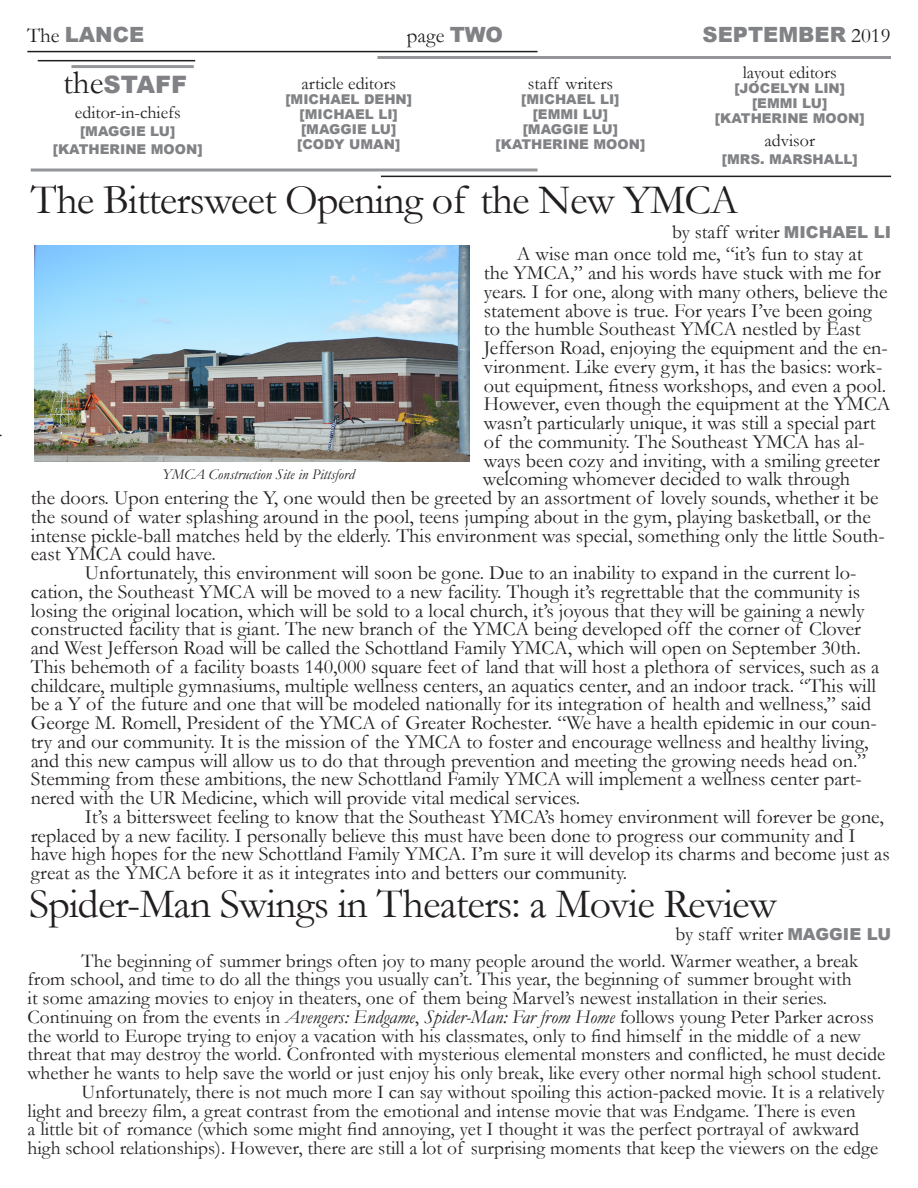
<style>
.page{position:relative;width:918px;height:1188px;background:#fff}
.page>*{position:absolute;margin:0;border:0;box-sizing:border-box;transform-origin:0 0}
.t1{font:42px "Garamond";letter-spacing:-.02em;color:#231f20}
.t2{font:900 24px "Arial";color:#808285}
.t3{font:900 21px "Arial";color:#808285}
.t4{font:21px "Garamond";color:#231f20}
.t5{font:20.25px/18.8px "Garamond";color:#231f20}
.t6{font:19.5px/18.8px "Garamond";color:#231f20}
.t7{font:18px "Garamond";color:#231f20}
.t8{font:italic 15px "Garamond";color:#231f20}
.t9{font:900 13.5px "Arial";color:#808285}
.s1{font-family:"Garamond";font-weight:400;color:#231f20}
.s2{font-family:"Arial";font-weight:900;color:#808285}
.s3{font-family:"Garamond";font-weight:400;font-size:33px;color:#231f20}
.s4{font-family:"Arial";font-weight:900;font-size:16.5px;color:#808285}
.s5{font-style:italic}
</style>
<div class="page">
<hr style="left:27px;top:51px;width:511px;height:1px;background:#231f20">
<hr style="left:377px;top:56px;width:514px;height:3px;background:#939598">
<hr style="left:38px;top:60px;width:157px;height:1px;background:#231f20">
<hr style="left:71px;top:65px;width:123px;height:3px;background:#939598">
<hr style="left:31px;top:168px;width:507px;height:3px;background:#939598">
<hr style="left:381px;top:176px;width:510px;height:1px;background:#231f20">
<img style="left:34px;top:246px;width:436px;height:216px">
<p class="t3" style="left:27px;top:19px;width:119px"><span class="s1">The</span> LANCE</p>
<p class="t4" style="left:407px;top:21px;width:98px">page <span class="s2">TWO</span></p>
<p class="t3" style="left:703px;top:19px;width:190px">SEPTEMBER <span class="s1">2019</span></p>
<p class="t2" style="left:63px;top:67px;width:125px"><span class="s3">the</span>STAFF</p>
<p class="t7" style="left:75px;top:101px;width:107px">editor-in-chiefs</p>
<p class="t9" style="left:80px;top:122px;width:97px">[MAGGIE LU]</p>
<p class="t9" style="left:53px;top:140px;width:151px">[KATHERINE MOON]</p>
<p class="t7" style="left:743px;top:61px;width:95px">layout editors</p>
<p class="t9" style="left:734px;top:79px;width:112px">[JOCELYN LIN]</p>
<p class="t9" style="left:752px;top:94px;width:77px">[EMMI LU]</p>
<p class="t9" style="left:715px;top:109px;width:151px">[KATHERINE MOON]</p>
<p class="t7" style="left:302px;top:72px;width:96px">article editors</p>
<p class="t9" style="left:285px;top:90px;width:128px">[MICHAEL DEHN]</p>
<p class="t9" style="left:300px;top:105px;width:100px">[MICHAEL LI]</p>
<p class="t9" style="left:301px;top:120px;width:97px">[MAGGIE LU]</p>
<p class="t9" style="left:297px;top:135px;width:105px">[CODY UMAN]</p>
<p class="t7" style="left:764px;top:128px;width:52px">advisor</p>
<p class="t9" style="left:722px;top:149px;width:137px">[MRS. MARSHALL]</p>
<p class="t7" style="left:528px;top:72px;width:87px">staff writers</p>
<p class="t9" style="left:521px;top:90px;width:100px">[MICHAEL LI]</p>
<p class="t9" style="left:533px;top:105px;width:77px">[EMMI LU]</p>
<p class="t9" style="left:523px;top:120px;width:97px">[MAGGIE LU]</p>
<p class="t9" style="left:496px;top:135px;width:151px">[KATHERINE MOON]</p>
<p class="t1" style="left:31px;top:172px;width:709px">The Bittersweet Opening of the New YMCA</p>
<p class="t5" style="left:517px;top:244px;width:347px">A wise man once told me, “it’s fun to stay at</p>
<p class="t5" style="left:484px;top:263px;width:399px">the YMCA,” and his words have stuck with me for</p>
<p class="t5" style="left:484px;top:282px;width:405px">years. I for one, along with many others, believe the</p>
<p class="t5" style="left:484px;top:300px;width:390px">statement above is true. For years I’ve been going</p>
<p class="t5" style="left:484px;top:319px;width:379px">to the humble Southeast YMCA nestled by East</p>
<p class="t5" style="left:484px;top:338px;width:406px">Jefferson Road, enjoying the equipment and the en-</p>
<p class="t5" style="left:484px;top:357px;width:400px">vironment. Like every gym, it has the basics: work-</p>
<p class="t5" style="left:484px;top:375px;width:404px">out equipment, fitness workshops, and even a pool.</p>
<p class="t5" style="left:484px;top:394px;width:408px">However, even though the equipment at the YMCA</p>
<p class="t5" style="left:484px;top:413px;width:393px">wasn’t particularly unique, it was still a special part</p>
<p class="t5" style="left:484px;top:432px;width:382px">of the community. The Southeast YMCA has al-</p>
<p class="t5" style="left:484px;top:450px;width:397px">ways been cozy and inviting, with a smiling greeter</p>
<p class="t5" style="left:483px;top:469px;width:369px">welcoming whomever decided to walk through</p>
<p class="t5" style="left:31px;top:488px;width:849px">the doors. Upon entering the Y, one would then be greeted by an assortment of lovely sounds, whether it be</p>
<p class="t5" style="left:31px;top:507px;width:842px">the sound of water splashing around in the pool, teens jumping about in the gym, playing basketball, or the</p>
<p class="t5" style="left:31px;top:525px;width:856px">intense pickle-ball matches held by the elderly. This environment was special, something only the little South-</p>
<p class="t5" style="left:31px;top:544px;width:187px">east YMCA could have.</p>
<p class="t5" style="left:31px;top:563px;width:850px;text-indent:54px">Unfortunately, this environment will soon be gone. Due to an inability to expand in the current lo&shy;cation, the Southeast YMCA will be moved to a new facility. Though it’s regrettable that the community is losing the original location, which will be sold to a local church, it’s joyous that they will be gaining a newly constructed facility that is giant. The new branch of the YMCA being developed off the corner of Clover and West Jefferson Road will be called the Schottland Family YMCA, which will open on September 30th.<br>This behemoth of a facility boasts 140,000 square feet of land that will host a plethora of services, such as a childcare, multiple gymnasiums, multiple wellness centers, an aquatics center, and an indoor track. “This will be a Y of the future and one that will be modeled nationally for its integration of health and wellness,” said George M. Romell, President of the YMCA of Greater Rochester. “We have a health epidemic in our coun&shy;try and our community. It is the mission of the YMCA to foster and encourage wellness and healthy living, and this new campus will allow us to do that through prevention and meeting the growing needs head on.” Stemming from these ambitions, the new Schottland Family YMCA will implement a wellness center part&shy;nered with the UR Medicine, which will provide vital medical services.</p>
<p class="t5" style="left:31px;top:807px;width:860px;text-indent:54px">It’s a bittersweet feeling to know that the Southeast YMCA’s homey environment will forever be gone, replaced by a new facility. I personally believe this must have been done to progress our community and I have high hopes for the new Schottland Family YMCA. I’m sure it will develop its charms and become just as great as the YMCA before it as it integrates into and betters our community.</p>
<p class="t6" style="left:672px;top:222px;width:221px">by staff writer <span class="s4">MICHAEL LI</span></p>
<p class="t8" style="left:162px;top:464px;width:194px">YMCA Construction Site in Pittsford</p>
<p class="t1" style="left:29px;top:876px;width:749px">Spider-Man Swings in Theaters: a Movie Review</p>
<p class="t6" style="left:676px;top:924px;width:217px">by staff writer <span class="s4">MAGGIE LU</span></p>
<p class="t6" style="left:28px;top:951px;width:859px;text-indent:54px">The beginning of summer brings often joy to many people around the world. Warmer weather, a break from school, and time to do all the things you usually can’t. This year, the beginning of summer brought with<br>it some amazing movies to enjoy in theaters, one of them being Marvel’s newest installation in their series.<br>Continuing on from the events in <span class="s5">Avengers: Endgame</span>, <span class="s5">Spider-Man: Far from Home</span> follows young Peter Parker across the world to Europe trying to enjoy a vacation with his classmates, only to find himself in the middle of a new threat that may destroy the world. Confronted with mysterious elemental monsters and conflicted, he must decide whether he wants to help save the world or just enjoy his only break, like every other normal high school student.</p>
<p class="t6" style="left:28px;top:1082px;width:859px;text-indent:54px">Unfortunately, there is not much more I can say without spoiling this action-packed movie. It is a relatively light and breezy film, a great contrast from the emotional and intense movie that was Endgame. There is even<br>a little bit of romance (which some might find annoying, yet I thought it was the perfect portrayal of awkward high school relationships). However, there are still a lot of surprising moments that keep the viewers on the edge</p>
</div>
